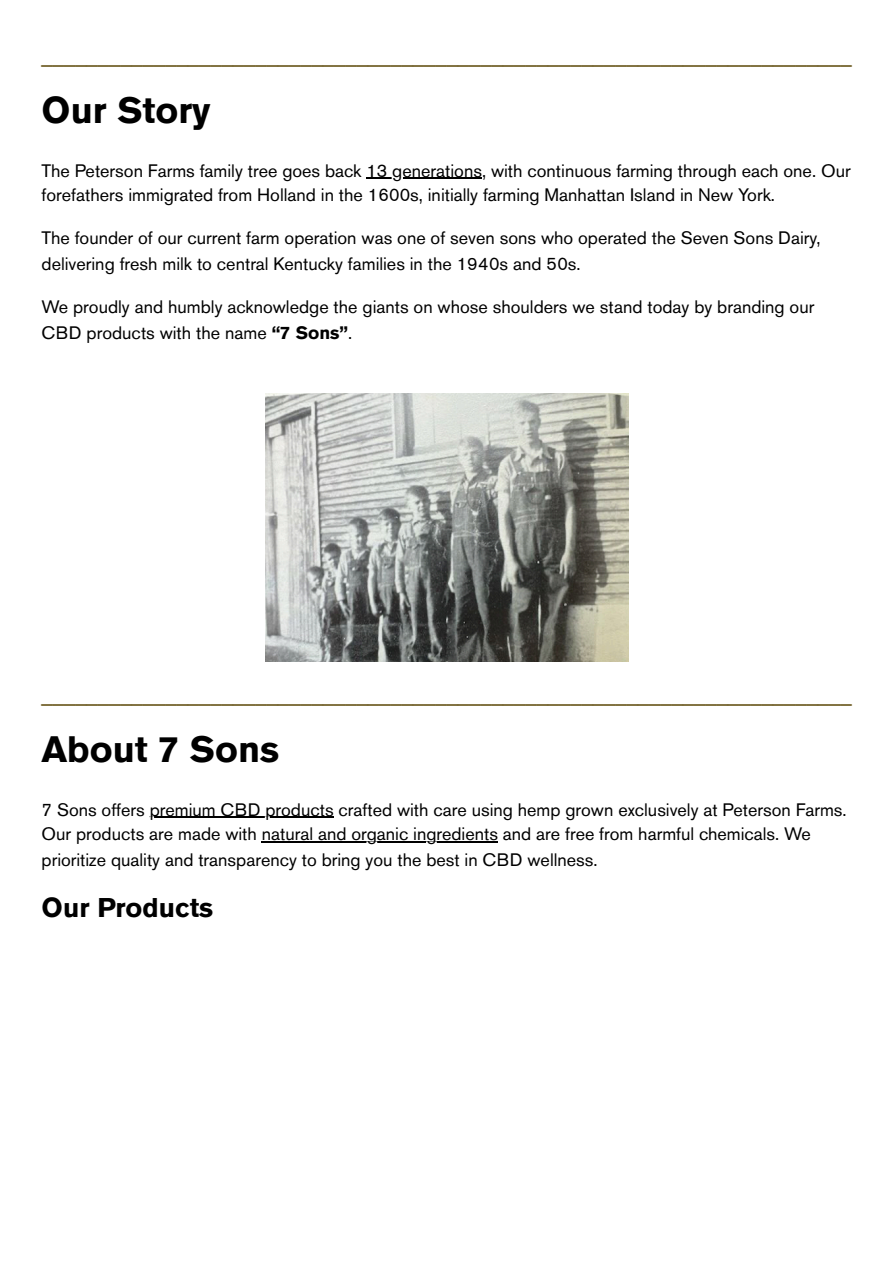
<style>
.page{position:relative;width:894px;height:1263px;background:#fff}
.page>*{position:absolute;margin:0;border:0;box-sizing:border-box;transform-origin:0 0}
.t1{font:700 36.6px "Akzidenz Grotesk Pro";color:#000}
.t2{font:700 27px "Akzidenz Grotesk Pro";color:#000}
.t3{font:22.5px "Akzidenz Grotesk Pro";color:#705f27}
.t4{font:18px/25.8px "Akzidenz Grotesk Pro";color:#000}
.s1{font-weight:700}
</style>
<div class="page">
<hr style="left:366px;top:178px;width:116px;height:1px;background:#000">
<hr style="left:150px;top:817px;width:183px;height:1px;background:#000">
<hr style="left:262px;top:842px;width:236px;height:1px;background:#000">
<img style="left:266px;top:394px;width:362px;height:268px">
<h3 class="t3" style="left:42px;top:45px;width:811px">________________________________________________________________________</h3>
<h1 class="t1" style="left:42px;top:95px;width:170px">Our Story</h1>
<p class="t4" style="left:42px;top:160px;width:810px;line-height:24.8px">The Peterson Farms family tree goes back 13 generations, with continuous farming through each one. Our forefathers immigrated from Holland in the 1600s, initially farming Manhattan Island in New York.</p>
<p class="t4" style="left:42px;top:227px;width:780px">The founder of our current farm operation was one of seven sons who operated the Seven Sons Dairy, delivering fresh milk to central Kentucky families in the 1940s and 50s.</p>
<p class="t4" style="left:42px;top:295px;width:774px">We proudly and humbly acknowledge the giants on whose shoulders we stand today by branding our<br>CBD products with the name <span class="s1">“7 Sons”</span>.</p>
<h3 class="t3" style="left:42px;top:684px;width:811px">________________________________________________________________________</h3>
<h1 class="t1" style="left:42px;top:734px;width:239px">About 7 Sons</h1>
<p class="t4" style="left:42px;top:798px;width:806px;line-height:25.3px">7 Sons offers premium CBD products crafted with care using hemp grown exclusively at Peterson Farms.<br>Our products are made with natural and organic ingredients and are free from harmful chemicals. We prioritize quality and transparency to bring you the best in CBD wellness.</p>
<h2 class="t2" style="left:42px;top:897px;width:173px">Our Products</h2>
</div>
